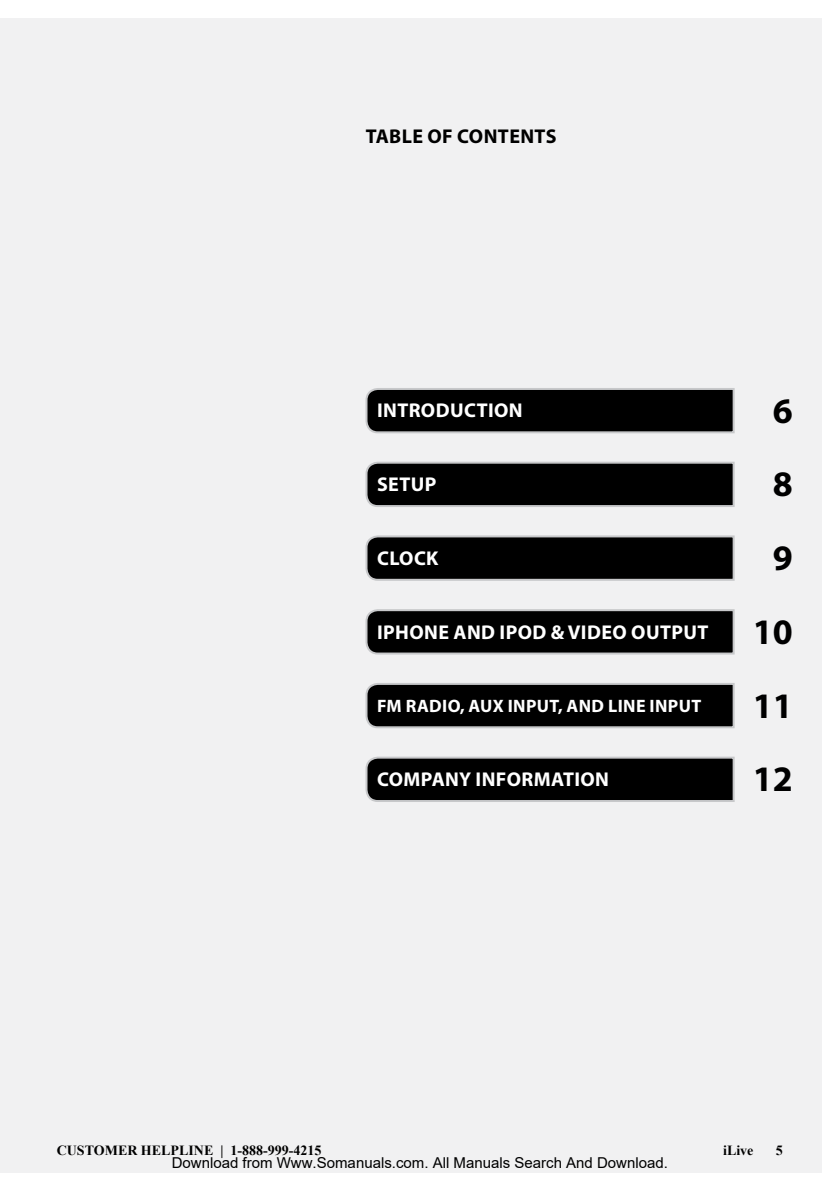
<style>
.page{position:relative;width:840px;height:1191px;background:#fff}
.page>*{position:absolute;margin:0;border:0;box-sizing:border-box;transform-origin:0 0}
.t1{font:700 36px/73.8px "Myriad Pro";color:#000;text-align:center}
.t2{font:700 20px "Myriad Pro";letter-spacing:.02em;color:#fff}
.t3{font:700 20px "Myriad Pro";color:#000}
.t4{font:700 18px "Myriad Pro";letter-spacing:.02em;color:#fff}
.t5{font:15px "Arial";color:#000}
.t6{font:700 14px "Times New Roman";color:#000}
</style>
<div class="page">
<div style="left:0;top:18px;width:821px;height:1155px;background:#f1f1f2"></div>
<svg style="left:365px;top:388px;width:370px;height:46px;background:#171718"></svg>
<svg style="left:365px;top:461px;width:370px;height:46px;background:#171718"></svg>
<svg style="left:365px;top:535px;width:370px;height:46px;background:#171718"></svg>
<svg style="left:365px;top:609px;width:370px;height:46px;background:#171718"></svg>
<svg style="left:365px;top:683px;width:370px;height:46px;background:#171818"></svg>
<svg style="left:365px;top:756px;width:370px;height:46px;background:#171718"></svg>
<p class="t3" style="left:365px;top:123px;width:105px">TABLE OF CONTENT</p>
<p class="t3" style="left:545px;top:123px;width:12px">S</p>
<p class="t2" style="left:377px;top:397px;width:147px">INTRODUCTION</p>
<h1 class="t1" style="left:752px;top:372px;width:41px">6<br>8<br>9<br>10<br>11<br>12</h1>
<p class="t2" style="left:377px;top:471px;width:61px">SETUP</p>
<p class="t2" style="left:377px;top:545px;width:37px">CLOCK</p>
<p class="t2" style="left:377px;top:619px;width:333px">IPHONE AND IPOD &amp; VIDEO OUTPUT</p>
<p class="t4" style="left:377px;top:694px;width:149px">FM RADIO, AUX INPUT</p>
<p class="t4" style="left:558px;top:694px;width:110px">, AND LINE INPUT</p>
<p class="t2" style="left:377px;top:766px;width:233px">COMPANY INFORMATION</p>
<p class="t6" style="left:57px;top:1140px;width:266px">CUSTOMER HELPLINE | 1-888-999-4215</p>
<p class="t6" style="left:722px;top:1140px;width:32px">iLive</p>
<p class="t6" style="left:775px;top:1140px;width:8px">5</p>
<p class="t5" style="left:172px;top:1154px;width:497px">Download from Www.Somanuals.com. All Manuals Search And Download.</p>
</div>
